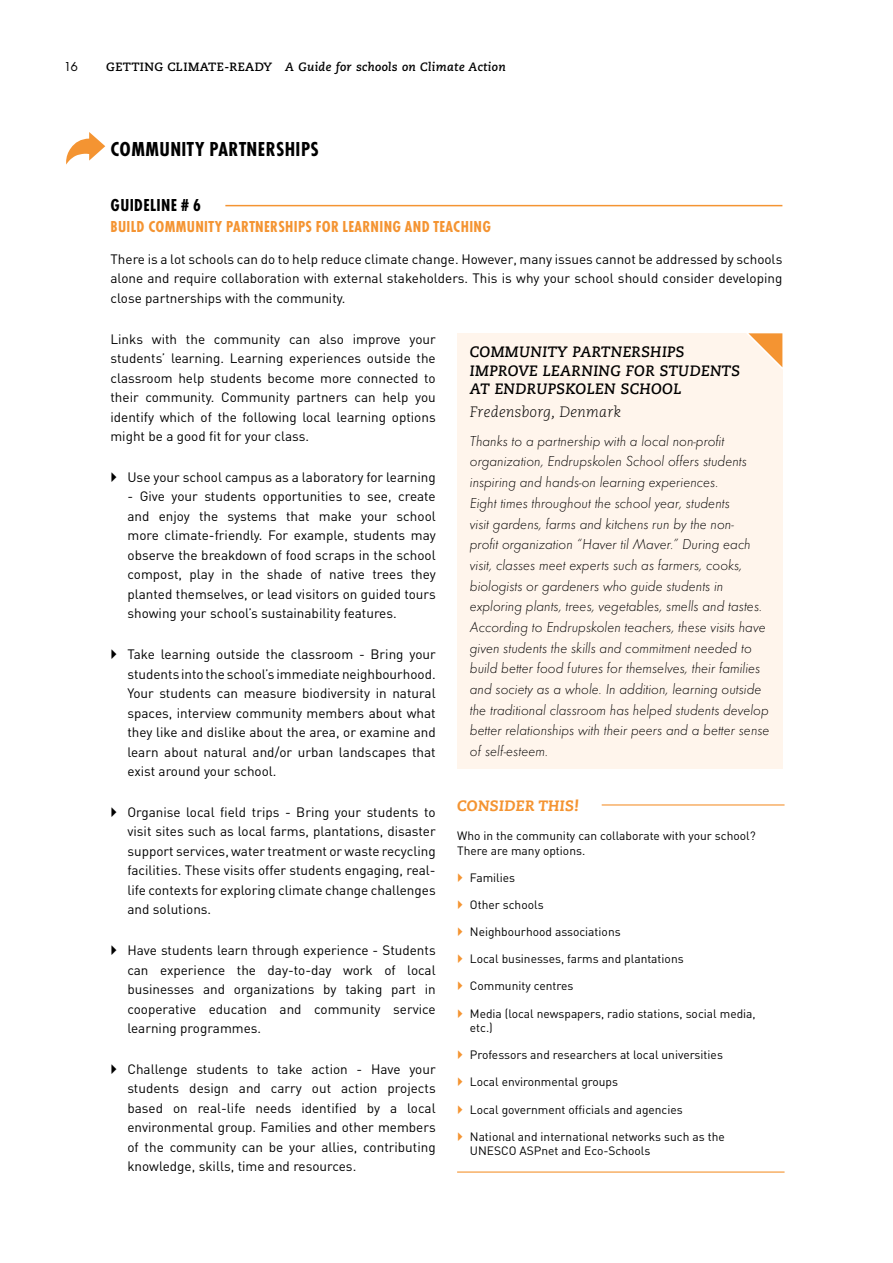
<style>
.page{position:relative;width:893px;height:1263px;background:#fff}
.page>*{position:absolute;margin:0;border:0;box-sizing:border-box;transform-origin:0 0}
.t1{font:700 condensed 21px "Futura T";letter-spacing:.02em;color:#000}
.t2{font:700 condensed 18px "Futura T";letter-spacing:.02em;color:#000}
.t3{font:700 condensed 16.5px "Futura T";letter-spacing:.02em;color:#f49432}
.t4{font:italic 300 15px/20.7px "Futura T";color:#000}
.t5{font:15px/18.5px "Caecilia Bold Italic Os F";letter-spacing:.02em;color:#000}
.t6{font:15px "Caecilia Light Italic Os F";letter-spacing:.02em;color:#000}
.t7{font:15px "Caecilia Heavy Italic Os F";letter-spacing:.02em;color:#f49432}
.t8{font:13.5px/19.5px "DIN";color:#000;text-align:justify}
.t9{font:13.5px "Futura T";color:#000}
.t10{font:12px/14.4px "DIN";color:#000}
.t11{font:12px "Caecilia Bold Italic Os F";letter-spacing:.03em;color:#000}
.s1{font-family:"Caecilia Bold Os F"}
</style>
<div class="page">
<hr style="left:225px;top:205px;width:557px;height:1px;background:#f49432">
<svg style="left:66px;top:132px;width:39px;height:33px"></svg>
<hr style="left:457px;top:804px;width:327px;height:1px;background:#f49432">
<hr style="left:457px;top:1171px;width:327px;height:1px;background:#f49432">
<div style="left:457px;top:791px;width:145px;height:30px;background:#fff"></div>
<div style="left:457px;top:333px;width:325px;height:436px;background:#fff5ec"></div>
<svg style="left:747px;top:333px;width:36px;height:35px"></svg>
<p class="t9" style="left:64px;top:58px;width:16px">16</p>
<p class="t11" style="left:106px;top:59px;width:401px"><span class="s1">GETTING CLIMATE-READY</span> A Guide for schools on Climate Action</p>
<h1 class="t1" style="left:111px;top:136px;width:210px">COMMUNITY PARTNERSHIPS</h1>
<h2 class="t2" style="left:111px;top:194px;width:92px">GUIDELINE # 6</h2>
<p class="t3" style="left:111px;top:216px;width:382px">BUILD COMMUNITY PARTNERSHIPS FOR LEARNING AND TEACHING</p>
<p class="t8" style="left:110px;top:249px;width:673px">There is a lot schools can do to help reduce climate change. However, many issues cannot be addressed by schools alone and require collaboration with external stakeholders. This is why your school should consider developing close partnerships with the community.</p>
<p class="t8" style="left:110px;top:329px;width:327px">Links with the community can also improve your students’ learning. Learning experiences outside the classroom help students become more connected to their community. Community partners can help you identify which of the following local learning options might be a good fit for your class.</p>
<p class="t8" style="left:127px;top:467px;width:310px">Use your school campus as a laboratory for learning</p>
<p class="t8" style="left:127px;top:486px;width:310px">- Give your students opportunities to see, create and enjoy the systems that make your school more climate-friendly. For example, students may observe the breakdown of food scraps in the school compost, play in the shade of native trees they planted themselves, or lead visitors on guided tours showing your school’s sustainability features.</p>
<p class="t8" style="left:127px;top:644px;width:310px">Take learning outside the classroom - Bring your students into the school’s immediateneighbourhood.<br>Your students can measure biodiversity in natural spaces, interview community members about what they like and dislike about the area, or examine and learn about natural and/or urban landscapes that exist around your school.</p>
<p class="t8" style="left:127px;top:802px;width:310px">Organise local field trips - Bring your students to visit sites such as local farms, plantations, disaster support services, water treatment or waste recycling facilities. These visits offer students engaging, real&shy;life contexts for exploring climate change challenges and solutions.</p>
<p class="t8" style="left:127px;top:940px;width:310px">Have students learn through experience - Students can experience the day-to-day work of local businesses and organizations by taking part in cooperative education and community service learning programmes.</p>
<p class="t8" style="left:127px;top:1059px;width:310px">Challenge students to take action - Have your students design and carry out action projects based on real-life needs identified by a local environmental group. Families and other members of the community can be your allies, contributing knowledge, skills, time and resources.</p>
<p class="t5" style="left:470px;top:343px;width:272px">COMMUNITY PARTNERSHIPS<br>IMPROVE LEARNING FOR STUDENTS<br>AT ENDRUPSKOLEN SCHOOL</p>
<p class="t6" style="left:470px;top:403px;width:153px">Fredensborg, Denmark</p>
<p class="t4" style="left:470px;top:430px;width:301px">Thanks to a partnership with a local non-profit organization, Endrupskolen School offers students inspiring and hands-on learning experiences.<br>Eight times throughout the school year, students<br>visit gardens, farms and kitchens run by the non-<br>profit organization “Haver til Maver.” During each visit, classes meet experts such as farmers, cooks, biologists or gardeners who guide students in exploring plants, trees, vegetables, smells and tastes.<br>According to Endrupskolen teachers, these visits have given students the skills and commitment needed to build better food futures for themselves, their families and society as a whole. In addition, learning outside the traditional classroom has helped students develop better relationships with their peers and a better sense of self-esteem.</p>
<p class="t7" style="left:457px;top:797px;width:123px">CONSIDER THIS!</p>
<p class="t10" style="left:457px;top:828px;width:300px">Who in the community can collaborate with your school?<br>There are many options.</p>
<p class="t10" style="left:470px;top:870px;width:47px">Families</p>
<p class="t10" style="left:470px;top:897px;width:75px">Other schools</p>
<p class="t10" style="left:470px;top:924px;width:152px">Neighbourhood associations</p>
<p class="t10" style="left:470px;top:951px;width:215px">Local businesses, farms and plantations</p>
<p class="t10" style="left:470px;top:979px;width:105px">Community centres</p>
<p class="t10" style="left:470px;top:1006px;width:287px">Media (local newspapers, radio stations, social media, etc.)</p>
<p class="t10" style="left:470px;top:1047px;width:255px">Professors and researchers at local universities</p>
<p class="t10" style="left:470px;top:1074px;width:150px">Local environmental groups</p>
<p class="t10" style="left:470px;top:1102px;width:214px">Local government officials and agencies</p>
<p class="t10" style="left:470px;top:1129px;width:256px">National and international networks such as the<br>UNESCO ASPnet and Eco-Schools</p>
</div>
